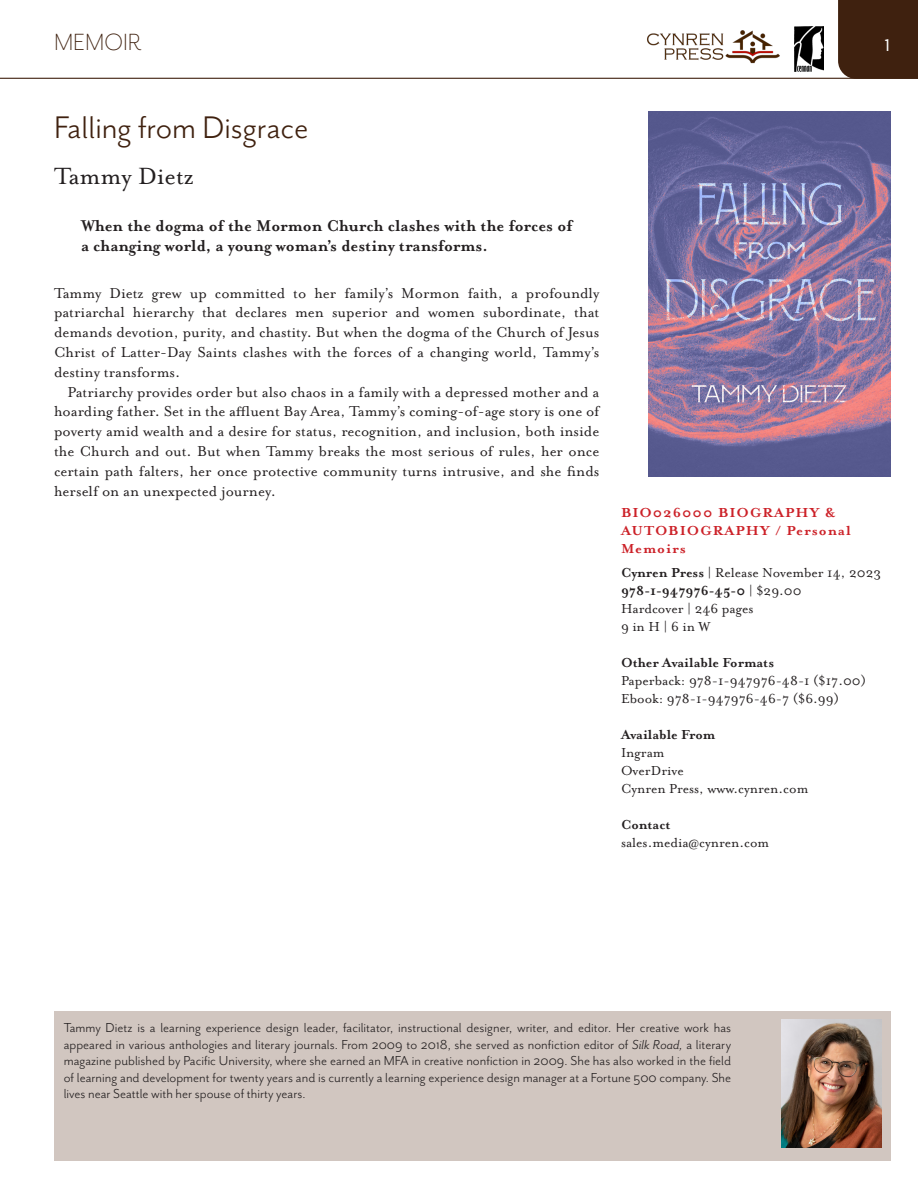
<style>
.page{position:relative;width:918px;height:1188px;background:#fff}
.page>*{position:absolute;margin:0;border:0;box-sizing:border-box;transform-origin:0 0}
.t1{font:36px "Mr Eaves San OT";color:#3f210f}
.author{font:27px "Mrs Eaves OT";color:#231f20}
.Headingverso{font:300 27px "Mr Eaves San OT";color:#3f210f}
.t2{font:27px "Mr Eaves San OT";color:#fff}
.shortdes{font:700 18px/19.8px "Mrs Eaves OT";color:#231f20}
.des_para2{font:16.5px/19.8px "Mrs Eaves OT";color:#231f20;text-align:justify}
.des_para1{font:16.5px/19.8px "Mrs Eaves OT";color:#231f20;text-align:justify}
.bio_para1{font:15px/16.5px "Mr Eaves San OT";color:#231f20;text-align:justify}
.t3{font:15px "Mrs Eaves OT";color:#231f20}
.t4{font:700 15px "Mrs Eaves OT";color:#231f20}
.t5{font:700 15px/18px "Mrs Eaves OT";letter-spacing:.06em;color:#cc2128;scale:1.06 1}
.s1{font-weight:700}
.s2{font-weight:400}
.s3{font-style:italic}
</style>
<div class="page">
<img style="left:648px;top:112px;width:243px;height:364px">
<div style="left:54px;top:1011px;width:837px;height:150px;background:#d1c6c0"></div>
<svg style="left:0;top:0;width:918px;height:79px"></svg>
<img style="left:781px;top:1020px;width:101px;height:128px">
<p class="Headingverso" style="left:54px;top:27px;width:89px">MEMOIR</p>
<h2 class="t2" style="left:884px;top:28px;width:8px">1</h2>
<p class="t1" style="left:54px;top:108px;width:256px">Falling from Disgrace</p>
<p class="author" style="left:54px;top:161px;width:142px">Tammy Dietz</p>
<p class="shortdes" style="left:81px;top:216px;width:493px">When the dogma of the Mormon Church clashes with the forces of a changing world, a young woman’s destiny transforms.</p>
<p class="des_para1" style="left:54px;top:283px;width:547px">Tammy Dietz grew up committed to her family’s Mormon faith, a profoundly patriarchal hierarchy that declares men superior and women subordinate, that demands devotion, purity, and chastity. But when the dogma of the Church of Jesus Christ of Latter-Day Saints clashes with the forces of a changing world, Tammy’s destiny transforms.</p>
<p class="des_para2" style="left:54px;top:382px;width:547px;text-indent:14px">Patriarchy provides order but also chaos in a family with a depressed mother and a hoarding father. Set in the affluent Bay Area, Tammy’s coming-of-age story is one of poverty amid wealth and a desire for status, recognition, and inclusion, both inside the Church and out. But when Tammy breaks the most serious of rules, her once certain path falters, her once protective community turns intrusive, and she finds herself on an unexpected journey.</p>
<p class="t5" style="left:621px;top:503px;width:218px">BIO026000 BIOGRAPHY &amp;<br>AUTOBIOGRAPHY / Personal<br>Memoirs</p>
<p class="t3" style="left:621px;top:564px;width:262px"><span class="s1">Cynren Press</span> | Release November 14, 2023</p>
<p class="t4" style="left:621px;top:582px;width:182px">978-1-947976-45-0 <span class="s2">| $29.00</span></p>
<p class="t3" style="left:621px;top:600px;width:134px">Hardcover | 246 pages</p>
<p class="t3" style="left:621px;top:618px;width:91px">9 in H | 6 in W</p>
<p class="t4" style="left:621px;top:654px;width:155px">Other Available Formats</p>
<p class="t3" style="left:621px;top:672px;width:247px">Paperback: 978-1-947976-48-1 ($17.00)</p>
<p class="t3" style="left:621px;top:690px;width:220px">Ebook: 978-1-947976-46-7 ($6.99)</p>
<p class="t4" style="left:621px;top:726px;width:96px">Available From</p>
<p class="t3" style="left:621px;top:744px;width:45px">Ingram</p>
<p class="t3" style="left:621px;top:762px;width:64px">OverDrive</p>
<p class="t3" style="left:621px;top:780px;width:189px">Cynren Press, www.cynren.com</p>
<p class="t4" style="left:621px;top:816px;width:51px">Contact</p>
<p class="t3" style="left:621px;top:834px;width:150px">sales.media@cynren.com</p>
<p class="bio_para1" style="left:64px;top:1020px;width:669px">Tammy Dietz is a learning experience design leader, facilitator, instructional designer, writer, and editor. Her creative work has appeared in various anthologies and literary journals. From 2009 to 2018, she served as nonfiction editor of <span class="s3">Silk Road,</span> a literary magazine published by Pacific University, where she earned an MFA in creative nonfiction in 2009. She has also worked in the field of learning and development for twenty years and is currently a learning experience design manager at a Fortune 500 company. She lives near Seattle with her spouse of thirty years.</p>
</div>
